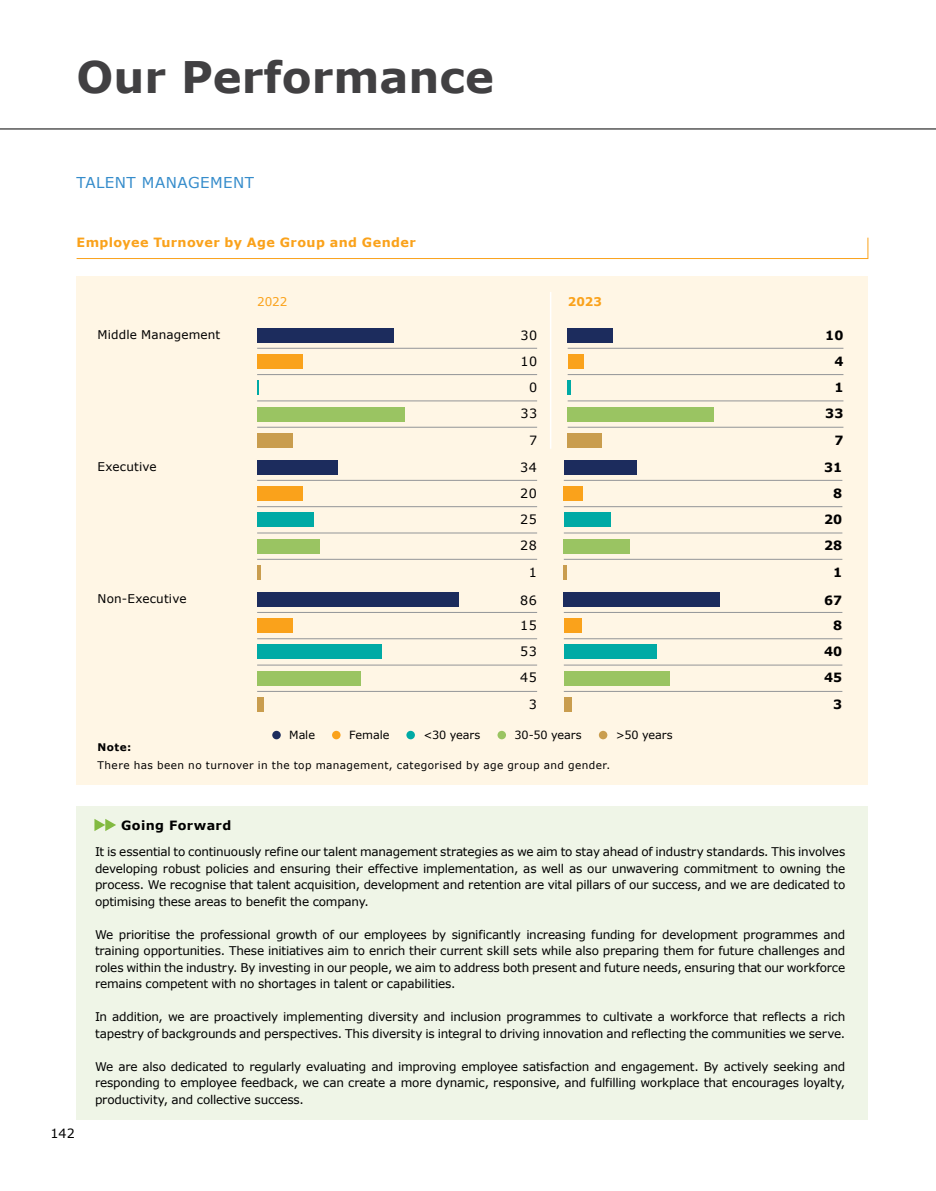
<style>
.page{position:relative;width:936px;height:1191px;background:#fff}
.page>*{position:absolute;margin:0;border:0;box-sizing:border-box;transform-origin:0 0}
.t1{font:700 43.5px "Verdana";color:#414042}
.t2{font:15px "Verdana";letter-spacing:.03em;color:#358ccb}
.t3{font:700 12.75px "Verdana";letter-spacing:.03em;color:#faa21b}
.t4{font:700 12.75px/26px "Verdana";letter-spacing:.025em;color:#000;text-align:right}
.t5{font:12.75px/26.1px "Verdana";letter-spacing:.02em;color:#000;text-align:right}
.t6{font:12px/16.5px "Verdana";letter-spacing:-.015em;color:#000;text-align:justify}
.t7{font:12px "Verdana";letter-spacing:.015em;color:#000}
.t8{font:12px "Verdana";letter-spacing:.01em;color:#000}
.t9{font:12px "Verdana";color:#faa21b}
.t10{font:700 12px "Verdana";color:#faa21b}
.t11{font:11.25px "Verdana";letter-spacing:-.01em;color:#000}
.t12{font:10.5px "Verdana";letter-spacing:.04em;color:#000}
.t13{font:700 10.5px "Verdana";color:#000}
</style>
<div class="page">
<hr style="left:0;top:129px;width:935px;height:1px;background:#000">
<svg style="left:76px;top:237px;width:792px;height:22px"></svg>
<div style="left:77px;top:276px;width:790px;height:508px;background:#fff6e5"></div>
<hr style="left:550px;top:292px;width:1px;height:157px;background:#fff">
<div style="left:257px;top:328px;width:137px;height:14px;background:#1c2c5d"></div>
<div style="left:567px;top:328px;width:46px;height:14px;background:#1c2c5d"></div>
<div style="left:257px;top:354px;width:45px;height:15px;background:#faa21b"></div>
<div style="left:567px;top:354px;width:16px;height:15px;background:#faa21b"></div>
<svg style="left:257px;top:380px;width:1px;height:15px"></svg>
<hr style="left:567px;top:380px;width:3px;height:15px;background:#00aaa5">
<div style="left:257px;top:406px;width:148px;height:15px;background:#9ac462"></div>
<div style="left:567px;top:406px;width:146px;height:15px;background:#9ac462"></div>
<div style="left:257px;top:433px;width:35px;height:15px;background:#c99d4e"></div>
<div style="left:567px;top:433px;width:35px;height:15px;background:#c99d4e"></div>
<hr style="left:257px;top:348px;width:280px;height:1px;background:#939598">
<hr style="left:567px;top:348px;width:276px;height:1px;background:#939598">
<hr style="left:257px;top:374px;width:280px;height:1px;background:#939598">
<hr style="left:567px;top:374px;width:276px;height:1px;background:#939598">
<hr style="left:257px;top:401px;width:280px;height:1px;background:#939598">
<hr style="left:567px;top:401px;width:276px;height:1px;background:#939598">
<hr style="left:257px;top:427px;width:280px;height:1px;background:#939598">
<hr style="left:567px;top:427px;width:276px;height:1px;background:#939598">
<div style="left:272px;top:731px;width:9px;height:8px;background:#1c2c5d;border-radius:50%"></div>
<div style="left:332px;top:731px;width:8px;height:8px;background:#faa21b;border-radius:50%"></div>
<div style="left:406px;top:731px;width:9px;height:8px;background:#00aaa5;border-radius:50%"></div>
<div style="left:497px;top:731px;width:9px;height:8px;background:#9ac462;border-radius:50%"></div>
<div style="left:599px;top:731px;width:8px;height:8px;background:#c99d4e;border-radius:50%"></div>
<div style="left:257px;top:460px;width:81px;height:14px;background:#1c2c5d"></div>
<div style="left:563px;top:460px;width:73px;height:14px;background:#1c2c5d"></div>
<div style="left:257px;top:486px;width:45px;height:15px;background:#faa21b"></div>
<div style="left:563px;top:486px;width:20px;height:15px;background:#faa21b"></div>
<div style="left:257px;top:512px;width:57px;height:15px;background:#00aaa5"></div>
<div style="left:563px;top:512px;width:47px;height:15px;background:#00aaa5"></div>
<div style="left:257px;top:539px;width:63px;height:14px;background:#9ac462"></div>
<div style="left:563px;top:539px;width:66px;height:14px;background:#9ac462"></div>
<hr style="left:257px;top:565px;width:3px;height:15px;background:#c99d4e">
<hr style="left:563px;top:565px;width:4px;height:15px;background:#c99d4e">
<hr style="left:257px;top:480px;width:280px;height:1px;background:#939598">
<hr style="left:563px;top:480px;width:279px;height:1px;background:#939598">
<hr style="left:257px;top:506px;width:280px;height:1px;background:#939598">
<hr style="left:563px;top:506px;width:279px;height:1px;background:#939598">
<hr style="left:257px;top:533px;width:280px;height:1px;background:#939598">
<hr style="left:563px;top:533px;width:279px;height:1px;background:#939598">
<hr style="left:257px;top:559px;width:280px;height:1px;background:#939598">
<hr style="left:563px;top:559px;width:279px;height:1px;background:#939598">
<div style="left:257px;top:592px;width:201px;height:14px;background:#1c2c5d"></div>
<div style="left:563px;top:592px;width:157px;height:14px;background:#1c2c5d"></div>
<div style="left:257px;top:618px;width:35px;height:15px;background:#faa21b"></div>
<div style="left:563px;top:618px;width:18px;height:15px;background:#faa21b"></div>
<div style="left:257px;top:644px;width:125px;height:15px;background:#00aaa5"></div>
<div style="left:563px;top:644px;width:93px;height:15px;background:#00aaa5"></div>
<div style="left:257px;top:671px;width:104px;height:14px;background:#9ac462"></div>
<div style="left:563px;top:671px;width:106px;height:14px;background:#9ac462"></div>
<div style="left:257px;top:697px;width:7px;height:15px;background:#c99d4e"></div>
<div style="left:563px;top:697px;width:8px;height:15px;background:#c99d4e"></div>
<hr style="left:257px;top:612px;width:280px;height:1px;background:#939598">
<hr style="left:563px;top:612px;width:279px;height:1px;background:#939598">
<hr style="left:257px;top:638px;width:280px;height:1px;background:#939598">
<hr style="left:563px;top:638px;width:279px;height:1px;background:#939598">
<hr style="left:257px;top:665px;width:280px;height:1px;background:#939598">
<hr style="left:563px;top:665px;width:279px;height:1px;background:#939598">
<hr style="left:257px;top:691px;width:280px;height:1px;background:#939598">
<hr style="left:563px;top:691px;width:279px;height:1px;background:#939598">
<div style="left:77px;top:806px;width:790px;height:313px;background:#eff5e7"></div>
<svg style="left:94px;top:819px;width:22px;height:12px"></svg>
<h1 class="t1" style="left:77px;top:49px;width:419px">Our Performance</h1>
<p class="t2" style="left:77px;top:173px;width:179px">TALENT MANAGEMENT</p>
<p class="t3" style="left:77px;top:234px;width:341px">Employee Turnover by Age Group and Gender</p>
<p class="t8" style="left:98px;top:327px;width:124px">Middle Management</p>
<p class="t9" style="left:257px;top:294px;width:32px">2022</p>
<p class="t10" style="left:567px;top:293px;width:36px">2023</p>
<p class="t5" style="left:520px;top:323px;width:18px">30<br>10<br>0<br>33<br>7</p>
<p class="t7" style="left:98px;top:459px;width:61px">Executive</p>
<p class="t5" style="left:520px;top:455px;width:18px">34<br>20<br>25<br>28<br>1</p>
<p class="t7" style="left:98px;top:591px;width:90px">Non-Executive</p>
<p class="t5" style="left:520px;top:587px;width:18px">86<br>15<br>53<br>45<br>3</p>
<p class="t11" style="left:289px;top:728px;width:27px">Male</p>
<p class="t11" style="left:349px;top:728px;width:42px">Female</p>
<p class="t11" style="left:423px;top:728px;width:59px">&lt;30 years</p>
<p class="t11" style="left:514px;top:728px;width:69px">30-50 years</p>
<p class="t11" style="left:616px;top:728px;width:58px">&gt;50 years</p>
<p class="t13" style="left:98px;top:740px;width:35px">Note:</p>
<p class="t12" style="left:98px;top:758px;width:514px">There has been no turnover in the top management, categorised by age group and gender.</p>
<p class="t4" style="left:825px;top:323px;width:20px">10<br>4<br>1<br>33</p>
<p class="t4" style="left:834px;top:427px;width:11px">7</p>
<p class="t4" style="left:824px;top:455px;width:20px">31<br>8<br>20<br>28<br>1</p>
<p class="t4" style="left:824px;top:587px;width:20px">67<br>8<br>40<br>45</p>
<p class="t4" style="left:833px;top:691px;width:11px">3</p>
<p class="t5" style="left:51px;top:1120px;width:26px">142</p>
<p class="t4" style="left:121px;top:812px;width:112px">Going Forward</p>
<p class="t6" style="left:95px;top:844px;width:751px">It is essential to continuously refine our talent management strategies as we aim to stay ahead of industry standards. This involves developing robust policies and ensuring their effective implementation, as well as our unwavering commitment to owning the process. We recognise that talent acquisition, development and retention are vital pillars of our success, and we are dedicated to optimising these areas to benefit the company.</p>
<p class="t6" style="left:95px;top:926px;width:751px">We prioritise the professional growth of our employees by significantly increasing funding for development programmes and training opportunities. These initiatives aim to enrich their current skill sets while also preparing them for future challenges and roles within the industry. By investing in our people, we aim to address both present and future needs, ensuring that our workforce remains competent with no shortages in talent or capabilities.</p>
<p class="t6" style="left:95px;top:1009px;width:751px">In addition, we are proactively implementing diversity and inclusion programmes to cultivate a workforce that reflects a rich tapestry of backgrounds and perspectives. This diversity is integral to driving innovation and reflecting the communities we serve.</p>
<p class="t6" style="left:95px;top:1058px;width:751px">We are also dedicated to regularly evaluating and improving employee satisfaction and engagement. By actively seeking and responding to employee feedback, we can create a more dynamic, responsive, and fulfilling workplace that encourages loyalty, productivity, and collective success.</p>
</div>
